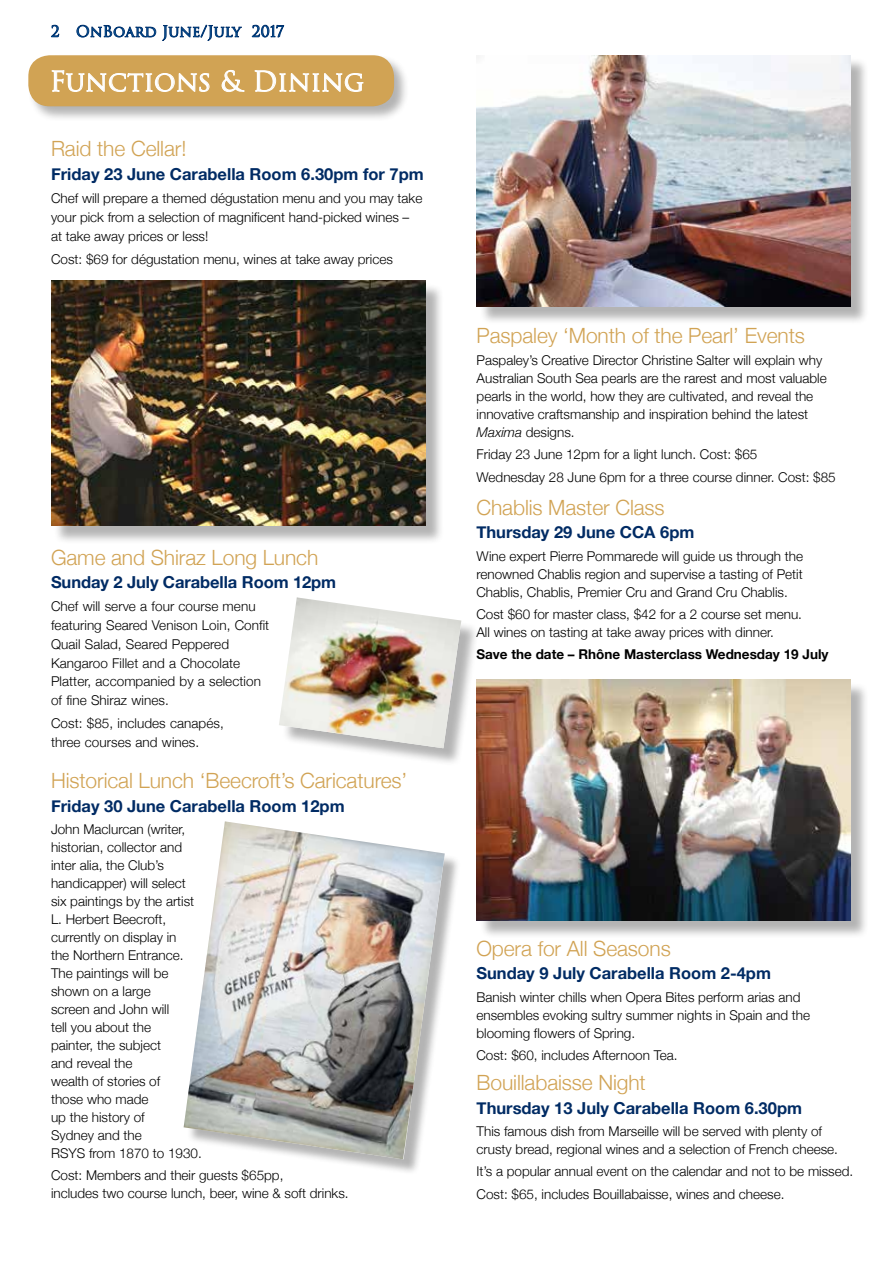
<style>
.page{position:relative;width:893px;height:1263px;background:#fff}
.page>*{position:absolute;margin:0;border:0;box-sizing:border-box;transform-origin:0 0}
.t1{font:27px "Trajan Pro 3";color:#fff}
.t2{font:300 21px "Helvetica Neue";letter-spacing:-.005em;color:#d1a354}
.t3{font:700 16.5px "Helvetica Neue";color:#002b64}
.t4{font:15px "Trajan Pro 3";letter-spacing:.005em;color:#004789}
.t5{font:300 13.5px/18px "Helvetica Neue";color:#000}
.t6{font:700 13.5px "Helvetica Neue";color:#000}
.s1{font-style:italic}
</style>
<div class="page">
<svg style="left:51px;top:25px;width:8px;height:12px"></svg>
<svg style="left:76px;top:25px;width:80px;height:13px"></svg>
<svg style="left:162px;top:25px;width:80px;height:16px"></svg>
<svg style="left:252px;top:25px;width:32px;height:13px"></svg>
<div style="left:28px;top:55px;width:381px;height:67px;background:#000;opacity:.3"></div>
<div style="left:28px;top:55px;width:366px;height:51px;background:#d1a354;border-radius:21px"></div>
<svg style="left:52px;top:70px;width:157px;height:22px"></svg>
<svg style="left:222px;top:70px;width:23px;height:22px"></svg>
<svg style="left:255px;top:70px;width:108px;height:22px"></svg>
<div style="left:53px;top:283px;width:391px;height:261px;background:#000;opacity:.3"></div>
<img style="left:51px;top:281px;width:374px;height:244px">
<div style="left:479px;top:58px;width:390px;height:267px;background:#000;opacity:.3"></div>
<img style="left:477px;top:55px;width:373px;height:251px">
<div style="left:479px;top:682px;width:390px;height:257px;background:#000;opacity:.3"></div>
<img style="left:477px;top:680px;width:373px;height:240px">
<div style="left:186px;top:824px;width:275px;height:351px;background:#000;opacity:.3"></div>
<img style="left:184px;top:821px;width:261px;height:338px">
<div style="left:282px;top:600px;width:197px;height:166px;background:#000;opacity:.3"></div>
<img style="left:279px;top:597px;width:182px;height:151px">
<p class="t4" style="left:51px;top:21px;width:235px">2 OnBoard June/July 2017</p>
<h1 class="t1" style="left:50px;top:63px;width:316px">Functions &amp; Dining</h1>
<h2 class="t2" style="left:51px;top:136px;width:137px">Raid the Cellar!</h2>
<p class="t3" style="left:51px;top:164px;width:374px">Friday 23 June Carabella Room 6.30pm for 7pm</p>
<p class="t5" style="left:51px;top:189px;width:373px;line-height:18.8px">Chef will prepare a themed dégustation menu and you may take your pick from a selection of magnificent hand-picked wines – at take away prices or less!</p>
<p class="t5" style="left:51px;top:250px;width:343px">Cost: $69 for dégustation menu, wines at take away prices</p>
<h2 class="t2" style="left:51px;top:544px;width:269px">Game and Shiraz Long Lunch</h2>
<p class="t3" style="left:51px;top:572px;width:287px">Sunday 2 July Carabella Room 12pm</p>
<p class="t5" style="left:51px;top:597px;width:220px;line-height:18.8px">Chef will serve a four course menu featuring Seared Venison Loin, Confit<br>Quail Salad, Seared Peppered<br>Kangaroo Fillet and a Chocolate<br>Platter, accompanied by a selection of fine Shiraz wines.</p>
<p class="t5" style="left:51px;top:714px;width:174px;line-height:18.8px">Cost: $85, includes canapés, three courses and wines.</p>
<h2 class="t2" style="left:51px;top:767px;width:358px">Historical Lunch ‘Beecroft’s Caricatures’</h2>
<p class="t3" style="left:51px;top:795px;width:295px">Friday 30 June Carabella Room 12pm</p>
<p class="t5" style="left:51px;top:820px;width:152px">John Maclurcan (writer, historian, collector and inter alia, the Club’s handicapper) will select six paintings by the artist<br>L. Herbert Beecroft, currently on display in<br>the Northern Entrance.<br>The paintings will be shown on a large<br>screen and John will<br>tell you about the<br>painter, the subject<br>and reveal the<br>wealth of stories of<br>those who made<br>up the history of<br>Sydney and the<br>RSYS from 1870 to 1930.</p>
<p class="t5" style="left:51px;top:1166px;width:299px">Cost: Members and their guests $65pp,<br>includes two course lunch, beer, wine &amp; soft drinks.</p>
<h2 class="t2" style="left:477px;top:322px;width:330px">Paspaley ‘Month of the Pearl’ Events</h2>
<p class="t5" style="left:477px;top:351px;width:352px">Paspaley’s Creative Director Christine Salter will explain why Australian South Sea pearls are the rarest and most valuable pearls in the world, how they are cultivated, and reveal the innovative craftsmanship and inspiration behind the latest <span class="s1">Maxima</span> designs.</p>
<p class="t5" style="left:477px;top:443px;width:361px;line-height:22.2px">Friday 23 June 12pm for a light lunch. Cost: $65<br>Wednesday 28 June 6pm for a three course dinner. Cost: $85</p>
<h2 class="t2" style="left:476px;top:494px;width:190px">Chablis Master Class</h2>
<p class="t3" style="left:476px;top:522px;width:219px">Thursday 29 June CCA 6pm</p>
<p class="t5" style="left:476px;top:547px;width:328px;text-align:justify">Wine expert Pierre Pommarede will guide us through the renowned Chablis region and supervise a tasting of Petit Chablis, Chablis, Premier Cru and Grand Cru Chablis.</p>
<p class="t5" style="left:476px;top:605px;width:327px">Cost $60 for master class, $42 for a 2 course set menu.<br>All wines on tasting at take away prices with dinner.</p>
<p class="t6" style="left:476px;top:646px;width:354px">Save the date – Rhône Masterclass Wednesday 19 July</p>
<h2 class="t2" style="left:476px;top:935px;width:196px">Opera for All Seasons</h2>
<p class="t3" style="left:476px;top:963px;width:296px">Sunday 9 July Carabella Room 2-4pm</p>
<p class="t5" style="left:476px;top:988px;width:335px">Banish winter chills when Opera Bites perform arias and ensembles evoking sultry summer nights in Spain and the blooming flowers of Spring.</p>
<p class="t5" style="left:476px;top:1046px;width:203px">Cost: $60, includes Afternoon Tea.</p>
<h2 class="t2" style="left:477px;top:1070px;width:171px">Bouillabaisse Night</h2>
<p class="t3" style="left:477px;top:1098px;width:327px">Thursday 13 July Carabella Room 6.30pm</p>
<p class="t5" style="left:477px;top:1122px;width:363px">This famous dish from Marseille will be served with plenty of crusty bread, regional wines and a selection of French cheese.</p>
<p class="t5" style="left:477px;top:1160px;width:378px;line-height:22.2px">It’s a popular annual event on the calendar and not to be missed.<br>Cost: $65, includes Bouillabaisse, wines and cheese.</p>
</div>
